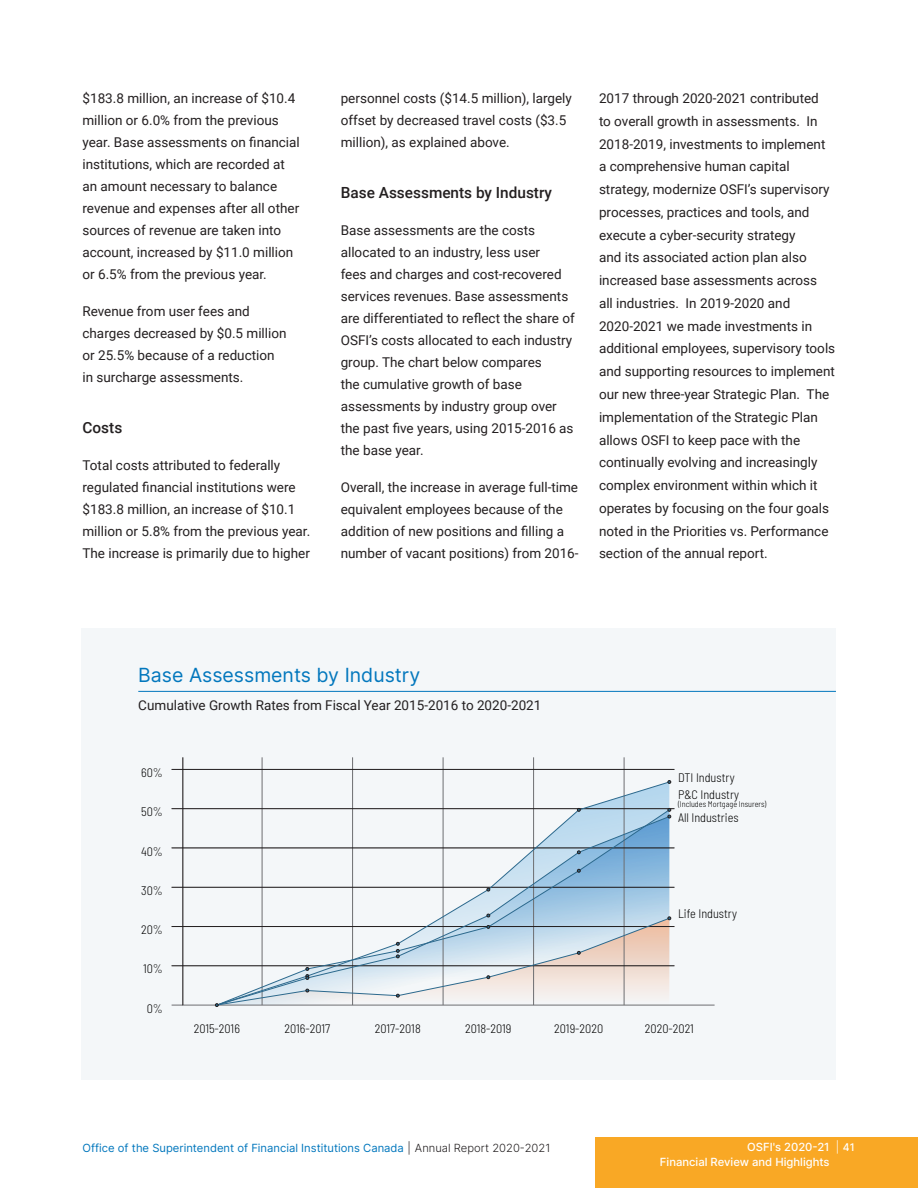
<style>
.page{position:relative;width:918px;height:1188px;background:#fff}
.page>*{position:absolute;margin:0;border:0;box-sizing:border-box;transform-origin:0 0}
.subtitle{font:19.5px "Inter";color:#0277bd}
.subsubtitles{font:500 15.3px "Roboto";color:#231f20}
.text{font:13.5px/22px "Roboto";color:#231f20}
.t1{font:300 semi-condensed 12.3px "Barlow";color:#000}
.t2{font:11.25px "Inter";color:#0277bd}
.text-2{font:500 11.25px/15px "Inter";color:#fff;text-align:right}
.t3{font:500 10.5px "Inter";color:#fff}
.t4{font:300 semi-condensed 8.25px "Barlow";color:#000}
.s1{font-weight:300;color:#231f20}
.s2{font-weight:300;font-size:11.25px}
</style>
<div class="page">
<div style="left:596px;top:1137px;width:322px;height:51px;background:#f9a825"></div>
<div style="left:81px;top:629px;width:755px;height:451px;background:#f4f7f9"></div>
<hr style="left:172px;top:1005px;width:543px;height:1px;background:#6d6e71">
<hr style="left:262px;top:757px;width:1px;height:248px;background:#6d6e71">
<hr style="left:352px;top:757px;width:1px;height:248px;background:#6d6e71">
<hr style="left:443px;top:757px;width:1px;height:248px;background:#6d6e71">
<hr style="left:533px;top:757px;width:1px;height:248px;background:#6d6e71">
<hr style="left:624px;top:757px;width:1px;height:248px;background:#6d6e71">
<hr style="left:183px;top:757px;width:1px;height:248px;background:#231f20">
<hr style="left:172px;top:966px;width:502px;height:1px;background:#231f20">
<hr style="left:172px;top:926px;width:502px;height:1px;background:#231f20">
<hr style="left:172px;top:887px;width:502px;height:1px;background:#231f20">
<hr style="left:172px;top:848px;width:502px;height:1px;background:#231f20">
<hr style="left:172px;top:808px;width:502px;height:1px;background:#231f20">
<hr style="left:172px;top:769px;width:502px;height:1px;background:#231f20">
<svg style="left:216px;top:781px;width:454px;height:133px"></svg>
<svg style="left:577px;top:808px;width:3px;height:4px"></svg>
<svg style="left:668px;top:780px;width:3px;height:4px"></svg>
<svg style="left:215px;top:914px;width:456px;height:93px"></svg>
<svg style="left:668px;top:808px;width:3px;height:10px"></svg>
<hr style="left:138px;top:691px;width:698px;height:1px;background:#0277bd">
<p class="text" style="left:82px;top:87px;width:219px">$183.8 million, an increase of $10.4 million or 6.0% from the previous year. Base assessments on financial institutions, which are recorded at an amount necessary to balance revenue and expenses after all other sources of revenue are taken into account, increased by $11.0 million or 6.5% from the previous year.</p>
<p class="text" style="left:82px;top:300px;width:206px">Revenue from user fees and charges decreased by $0.5 million or 25.5% because of a reduction in surcharge assessments.</p>
<p class="subsubtitles" style="left:82px;top:417px;width:41px">Costs</p>
<p class="text" style="left:82px;top:454px;width:229px">Total costs attributed to federally regulated financial institutions were $183.8 million, an increase of $10.1 million or 5.8% from the previous year.<br>The increase is primarily due to higher</p>
<p class="text" style="left:341px;top:87px;width:233px">personnel costs ($14.5 million), largely offset by decreased travel costs ($3.5 million), as explained above.</p>
<p class="subsubtitles" style="left:341px;top:182px;width:213px">Base Assessments by Industry</p>
<p class="text" style="left:341px;top:219px;width:236px">Base assessments are the costs allocated to an industry, less user<br>fees and charges and cost-recovered services revenues. Base assessments are differentiated to reflect the share of OSFI’s costs allocated to each industry group. The chart below compares<br>the cumulative growth of base assessments by industry group over the past five years, using 2015-2016 as the base year.</p>
<p class="text" style="left:341px;top:476px;width:239px">Overall, the increase in average full-time equivalent employees because of the addition of new positions and filling a number of vacant positions) from 2016-</p>
<p class="text" style="left:599px;top:86px;width:238px;line-height:22.8px">2017 through 2020-2021 contributed<br>to overall growth in assessments. In 2018-2019, investments to implement a comprehensive human capital strategy, modernize OSFI’s supervisory processes, practices and tools, and execute a cyber-security strategy<br>and its associated action plan also increased base assessments across<br>all industries. In 2019-2020 and 2020-2021 we made investments in additional employees, supervisory tools and supporting resources to implement our new three-year Strategic Plan. The implementation of the Strategic Plan allows OSFI to keep pace with the continually evolving and increasingly complex environment within which it operates by focusing on the four goals noted in the Priorities vs. Performance section of the annual report.</p>
<p class="subtitle" style="left:138px;top:661px;width:284px">Base Assessments by Industry</p>
<p class="text" style="left:138px;top:693px;width:405px">Cumulative Growth Rates from Fiscal Year 2015-2016 to 2020-2021</p>
<p class="t1" style="left:141px;top:764px;width:23px">60%</p>
<p class="t1" style="left:141px;top:803px;width:23px">50%</p>
<p class="t1" style="left:141px;top:842px;width:24px">40%</p>
<p class="t1" style="left:141px;top:882px;width:23px">30%</p>
<p class="t1" style="left:141px;top:921px;width:23px">20%</p>
<p class="t1" style="left:143px;top:960px;width:21px">10%</p>
<p class="t1" style="left:147px;top:999px;width:18px">0%</p>
<p class="t1" style="left:678px;top:769px;width:58px">DTI Industry</p>
<p class="t1" style="left:678px;top:786px;width:63px">P&amp;C Industry</p>
<p class="t4" style="left:678px;top:798px;width:90px">(Includes Mortgage Insurers)</p>
<p class="t1" style="left:678px;top:809px;width:62px">All Industries</p>
<p class="t1" style="left:678px;top:905px;width:61px">Life Industry</p>
<p class="t1" style="left:194px;top:1019px;width:48px">2015-2016</p>
<p class="t1" style="left:284px;top:1019px;width:47px">2016-2017</p>
<p class="t1" style="left:375px;top:1019px;width:47px">2017-2018</p>
<p class="t1" style="left:465px;top:1019px;width:48px">2018-2019</p>
<p class="t1" style="left:554px;top:1019px;width:51px">2019-2020</p>
<p class="t1" style="left:645px;top:1019px;width:50px">2020-2021</p>
<p class="t2" style="left:82px;top:1139px;width:469px">Office of the Superintendent of Financial Institutions Canada <span class="s1">| Annual Report 2020-2021</span></p>
<p class="t3" style="left:836px;top:1140px;width:20px"><span class="s2">|</span> 41</p>
<p class="text-2" style="left:660px;top:1140px;width:171px">OSFI's 2020-21<br>Financial Review and Highlights</p>
</div>
